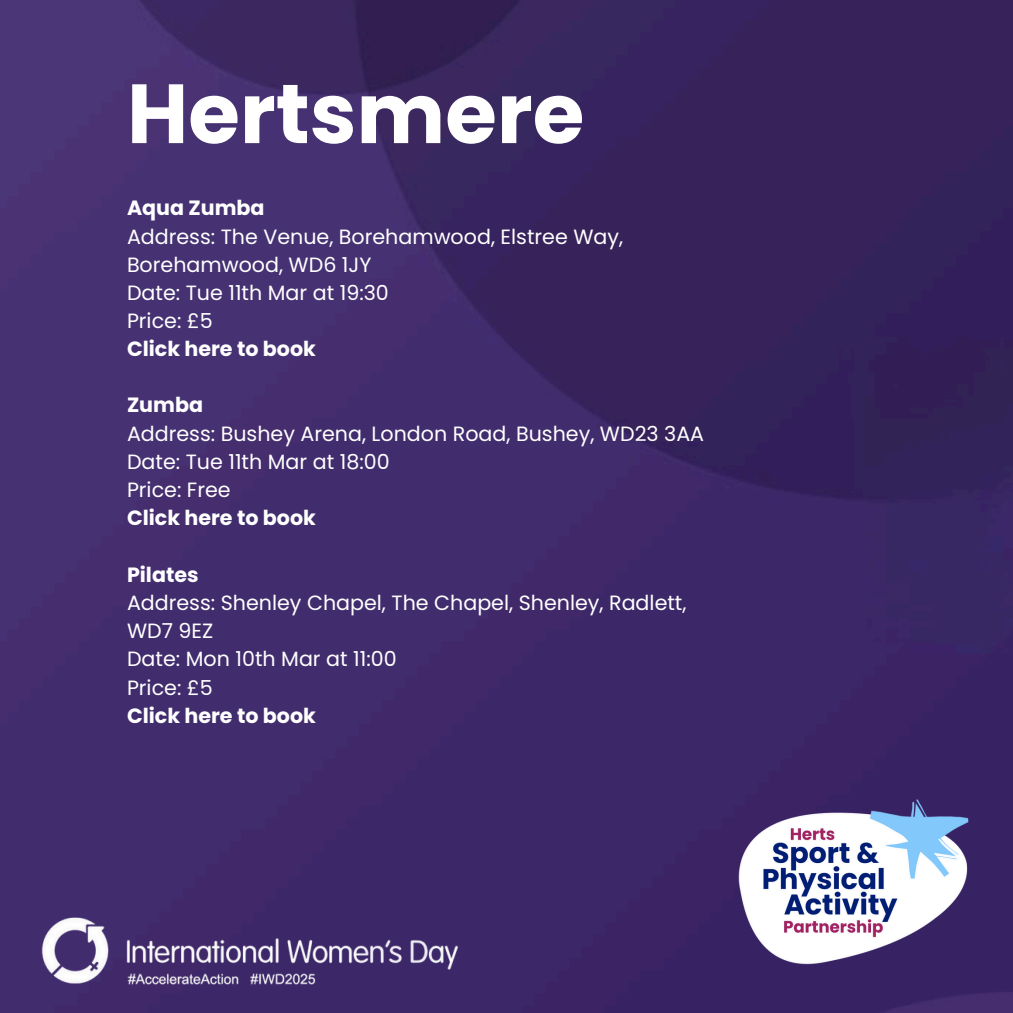
<style>
.page{position:relative;width:1013px;height:1013px;background:#fff}
.page>*{position:absolute;margin:0;border:0;box-sizing:border-box;transform-origin:0 0}
.t1{font:700 83.75px "Poppins";color:#fff}
.t2{font:20.62px/28.1px "Poppins";color:#fff}
.t3{font:700 20.62px "Poppins";color:#fff}
</style>
<div class="page">
<img style="left:0;top:0;width:1012px;height:1012px">
<img style="left:0;top:893px;width:501px;height:119px">
<img style="left:629px;top:728px;width:383px;height:279px">
<p class="t1" style="left:127px;top:55px;width:459px">Hertsmere</p>
<h1 class="t3" style="left:127px;top:194px;width:139px">Aqua Zumba</h1>
<p class="t2" style="left:127px;top:222px;width:497px">Address: The Venue, Borehamwood, Elstree Way,<br>Borehamwood, WD6 1JY</p>
<p class="t2" style="left:127px;top:278px;width:263px">Date: Tue 11th Mar at 19:30</p>
<p class="t2" style="left:127px;top:307px;width:87px">Price: £5</p>
<p class="t3" style="left:127px;top:334px;width:190px">Click here to book</p>
<p class="t3" style="left:127px;top:391px;width:78px">Zumba</p>
<p class="t2" style="left:127px;top:419px;width:578px">Address: Bushey Arena, London Road, Bushey, WD23 3AA</p>
<p class="t2" style="left:127px;top:447px;width:264px">Date: Tue 11th Mar at 18:00</p>
<p class="t2" style="left:127px;top:475px;width:105px">Price: Free</p>
<p class="t3" style="left:127px;top:503px;width:190px">Click here to book</p>
<p class="t3" style="left:127px;top:560px;width:73px">Pilates</p>
<p class="t2" style="left:127px;top:589px;width:561px">Address: Shenley Chapel, The Chapel, Shenley, Radlett,<br>WD7 9EZ</p>
<p class="t2" style="left:127px;top:645px;width:271px">Date: Mon 10th Mar at 11:00</p>
<p class="t2" style="left:127px;top:673px;width:87px">Price: £5</p>
<p class="t3" style="left:127px;top:701px;width:190px">Click here to book</p>
</div>
